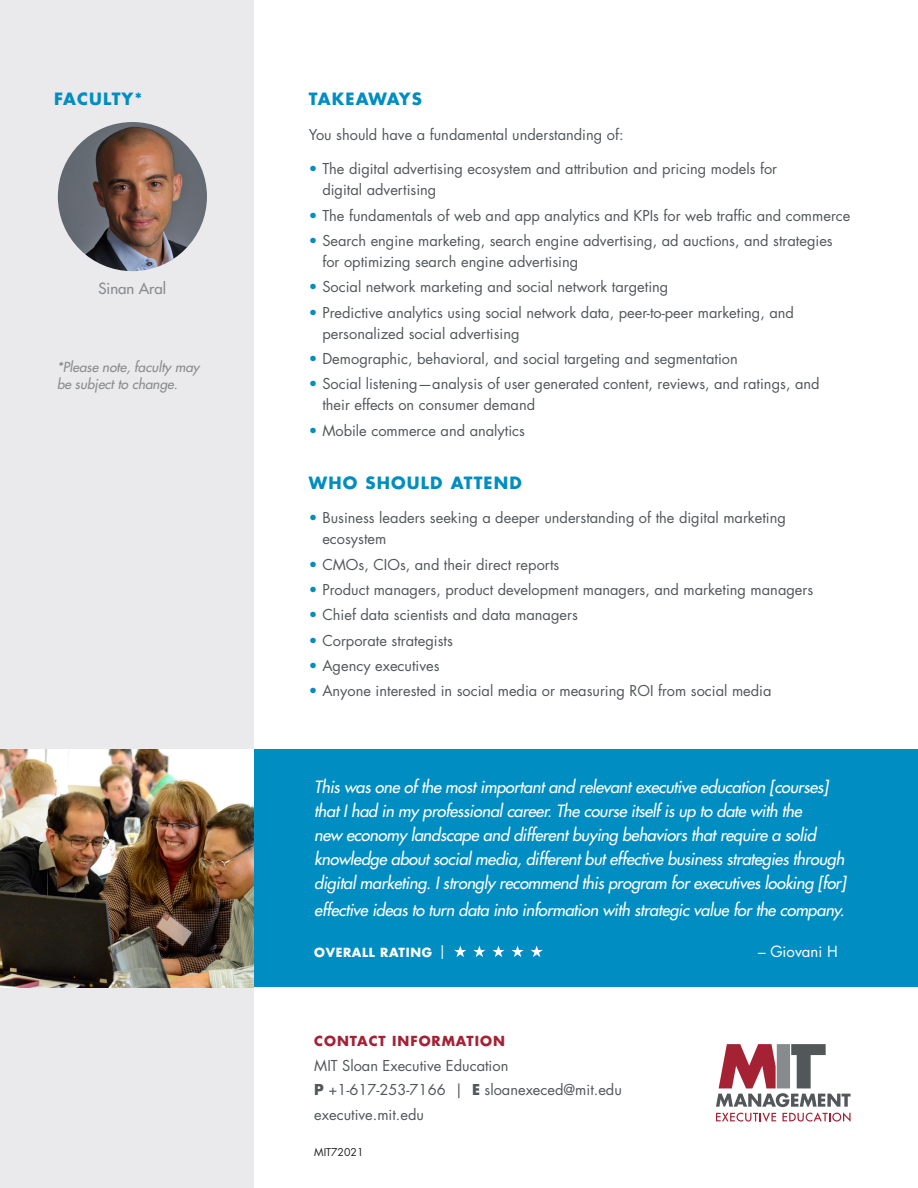
<style>
.page{position:relative;width:918px;height:1188px;background:#fff}
.page>*{position:absolute;margin:0;border:0;box-sizing:border-box;transform-origin:0 0}
.t1{font:italic 500 16.5px/24px "Futura Std";letter-spacing:-.02em;color:#fff}
.Subhead{font:700 16.5px "Futura Std";letter-spacing:.07em;color:#008dc1}
.Subhead-2{font:700 16.5px "Futura Std";letter-spacing:.04em;color:#008dc1}
.Bullet{font:500 15px "Futura Std";color:#888b8d}
.t2{font:15px "Futura Std";color:#fff}
.t3{font:14.7px/21px "Futura Std";color:#52575a}
.t4{font:italic 500 13.5px/16.2px "Futura Std";color:#898c8d}
.t5{font:700 13.5px "Futura Std";letter-spacing:.07em;color:#a52235}
.t6{font:700 12.3px "Futura Std";letter-spacing:.05em;color:#fff}
.t7{font:10.5px "Futura Std";color:#231f20}
.s1{color:#008dc1}
.s2{font-weight:400;font-size:13.8px}
.s3{font-weight:700}
</style>
<div class="page">
<div style="left:0;top:0;width:254px;height:1188px;background:#eae9eb"></div>
<div style="left:0;top:750px;width:918px;height:237px;background:#008dc1"></div>
<svg style="left:716px;top:1044px;width:135px;height:78px"></svg>
<img style="left:0;top:750px;width:254px;height:237px">
<img style="left:58px;top:122px;width:149px;height:149px;border-radius:75px">
<svg style="left:454px;top:946px;width:12px;height:11px"></svg>
<svg style="left:473px;top:946px;width:12px;height:11px"></svg>
<svg style="left:492px;top:946px;width:13px;height:11px"></svg>
<svg style="left:511px;top:946px;width:13px;height:11px"></svg>
<svg style="left:531px;top:946px;width:12px;height:11px"></svg>
<p class="Subhead" style="left:54px;top:88px;width:90px">FACULTY*</p>
<p class="Bullet" style="left:99px;top:279px;width:69px">Sinan Aral</p>
<p class="t4" style="left:57px;top:360px;width:144px">*Please note, faculty may be subject to change.</p>
<p class="Subhead-2" style="left:309px;top:88px;width:115px">TAKEAWAYS</p>
<p class="t3" style="left:309px;top:124px;width:316px">You should have a fundamental understanding of:</p>
<p class="t3" style="left:322px;top:159px;width:456px;text-indent:-14px"><span class="s1">•</span> The digital advertising ecosystem and attribution and pricing models for digital advertising</p>
<p class="t3" style="left:309px;top:205px;width:543px"><span class="s1">•</span> The fundamentals of web and app analytics and KPIs for web traffic and commerce</p>
<p class="t3" style="left:322px;top:230px;width:512px;text-indent:-14px"><span class="s1">•</span> Search engine marketing, search engine advertising, ad auctions, and strategies for optimizing search engine advertising</p>
<p class="t3" style="left:309px;top:277px;width:361px"><span class="s1">•</span> Social network marketing and social network targeting</p>
<p class="t3" style="left:322px;top:302px;width:473px;text-indent:-14px"><span class="s1">•</span> Predictive analytics using social network data, peer-to-peer marketing, and personalized social advertising</p>
<p class="t3" style="left:309px;top:348px;width:430px"><span class="s1">•</span> Demographic, behavioral, and social targeting and segmentation</p>
<p class="t3" style="left:322px;top:374px;width:499px;text-indent:-14px"><span class="s1">•</span> Social listening—analysis of user generated content, reviews, and ratings, and their effects on consumer demand</p>
<p class="t3" style="left:309px;top:420px;width:218px"><span class="s1">•</span> Mobile commerce and analytics</p>
<p class="Subhead" style="left:309px;top:472px;width:215px">WHO SHOULD ATTEND</p>
<p class="t3" style="left:322px;top:507px;width:465px;text-indent:-14px"><span class="s1">•</span> Business leaders seeking a deeper understanding of the digital marketing ecosystem</p>
<p class="t3" style="left:309px;top:554px;width:252px"><span class="s1">•</span> CMOs, CIOs, and their direct reports</p>
<p class="t3" style="left:309px;top:579px;width:506px"><span class="s1">•</span> Product managers, product development managers, and marketing managers</p>
<p class="t3" style="left:309px;top:604px;width:271px"><span class="s1">•</span> Chief data scientists and data managers</p>
<p class="t3" style="left:309px;top:630px;width:145px"><span class="s1">•</span> Corporate strategists</p>
<p class="t3" style="left:309px;top:655px;width:132px"><span class="s1">•</span> Agency executives</p>
<p class="t3" style="left:309px;top:680px;width:464px"><span class="s1">•</span> Anyone interested in social media or measuring ROI from social media</p>
<p class="t1" style="left:314px;top:775px;width:533px">This was one of the most important and relevant executive education [courses] that I had in my professional career. The course itself is up to date with the<br>new economy landscape and different buying behaviors that require a solid knowledge about social media, different but effective business strategies through digital marketing. I strongly recommend this program for executives looking [for]</p>
<p class="t1" style="left:314px;top:898px;width:532px">effective ideas to turn data into information with strategic value for the company.</p>
<p class="t6" style="left:314px;top:944px;width:133px">OVERALL RATING <span class="s2">|</span></p>
<p class="t2" style="left:758px;top:942px;width:81px">– Giovani H</p>
<p class="t5" style="left:314px;top:1032px;width:192px">CONTACT INFORMATION</p>
<p class="t3" style="left:314px;top:1053px;width:309px;line-height:24.8px">MIT Sloan Executive Education<br><span class="s3">P</span> +1-617-253-7166 | <span class="s3">E</span> sloanexeced@mit.edu executive.mit.edu</p>
<p class="t7" style="left:314px;top:1145px;width:51px">MIT72021</p>
</div>
